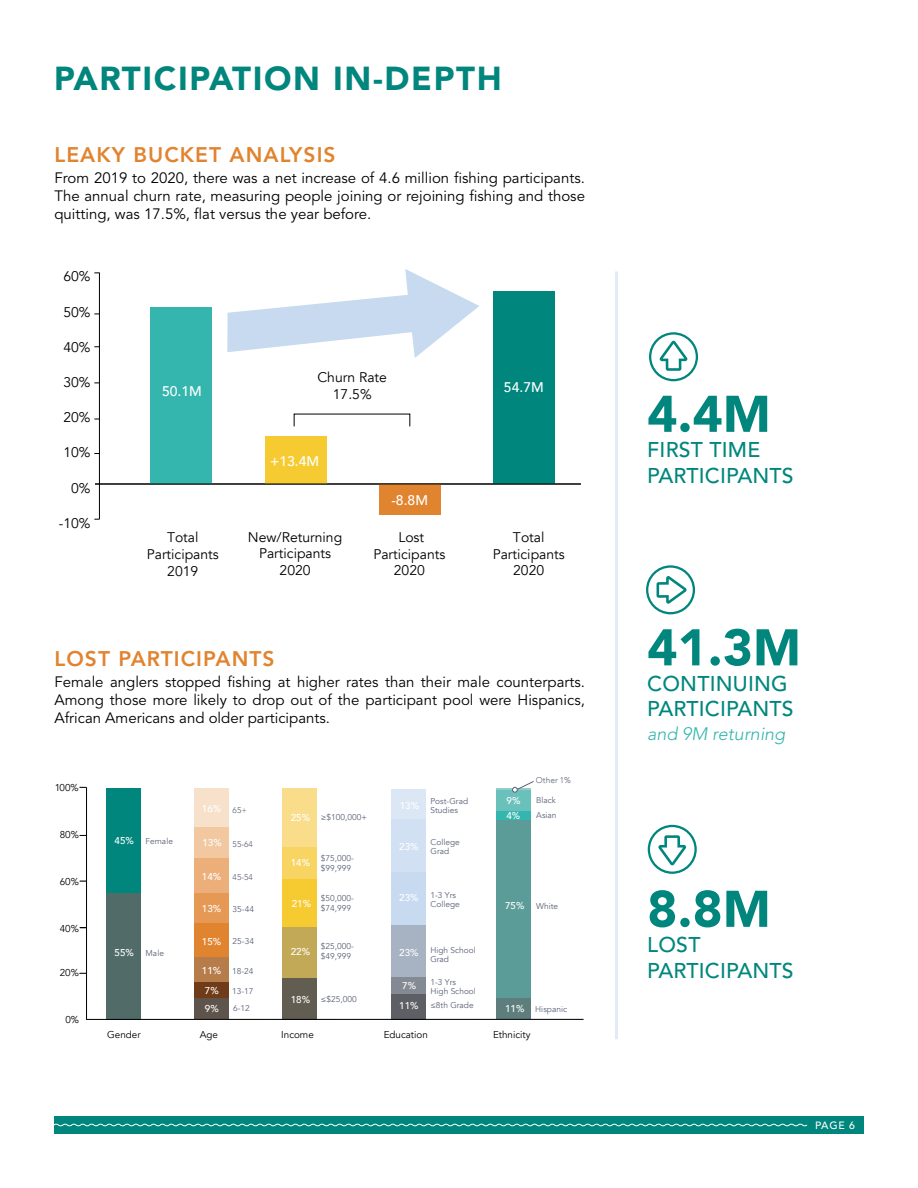
<style>
.page{position:relative;width:918px;height:1188px;background:#fff}
.page>*{position:absolute;margin:0;border:0;box-sizing:border-box;transform-origin:0 0}
.t1{font:900 51px "Avenir LT Std";color:#00867d}
.t2{font:900 33px "Avenir LT Std";letter-spacing:.05em;color:#00867d}
.t3{font:500 21.15px/25.5px "Avenir LT Std";letter-spacing:.01em;color:#00877d}
.t4{font:800 21px "Avenir LT Std";letter-spacing:.05em;color:#e18430}
.t5{font:italic 300 18px "Avenir LT Std";color:#33b5ad}
.t6{font:15px/18px "Avenir LT Std";color:#000;text-align:justify}
.t7{font:13.95px/16.8px "Avenir";color:#000;text-align:center}
.t8{font:500 13.95px "Avenir";color:#fff}
.t9{font:500 10.5px "Avenir LT Std";color:#fff}
.t10{font:500 9.9px/15.5px "Avenir";color:#fff}
.t11{font:9.9px "Avenir";color:#010101}
.t12{font:8.4px/8.9px "Avenir";color:#5c6278}
.t13{font:300 8.4px "Avenir";color:#5c6278}
.s1{font-weight:300;font-size:8.4px;color:#5c6278}
.s2{font-weight:500;font-size:9.9px;color:#fff}
</style>
<div class="page">
<div style="left:54px;top:1116px;width:810px;height:18px;background:#00867d"></div>
<svg style="left:54px;top:1123px;width:754px;height:4px"></svg>
<svg style="left:227px;top:269px;width:252px;height:89px"></svg>
<hr style="left:99px;top:273px;width:1px;height:246px;background:#010101">
<div style="left:493px;top:291px;width:62px;height:193px;background:#00867d"></div>
<div style="left:379px;top:484px;width:62px;height:31px;background:#e18430"></div>
<div style="left:265px;top:437px;width:61px;height:47px;background:#f6cb32"></div>
<div style="left:150px;top:308px;width:62px;height:176px;background:#34b5ad"></div>
<hr style="left:95px;top:484px;width:486px;height:1px;background:#010101">
<svg style="left:646px;top:565px;width:49px;height:49px"></svg>
<svg style="left:648px;top:825px;width:49px;height:49px"></svg>
<svg style="left:649px;top:332px;width:49px;height:49px"></svg>
<div style="left:194px;top:788px;width:34px;height:39px;background:#f7e1cb"></div>
<div style="left:194px;top:827px;width:34px;height:32px;background:#f1c8a0"></div>
<div style="left:194px;top:859px;width:34px;height:34px;background:#ecaf7a"></div>
<div style="left:392px;top:789px;width:34px;height:30px;background:#dce7f5"></div>
<div style="left:194px;top:893px;width:34px;height:30px;background:#e69955"></div>
<div style="left:283px;top:789px;width:34px;height:58px;background:#f9dd8a"></div>
<div style="left:392px;top:819px;width:34px;height:53px;background:#d1e0f2"></div>
<hr style="left:497px;top:788px;width:34px;height:3px;background:#91cdc9">
<div style="left:194px;top:923px;width:34px;height:34px;background:#e18430"></div>
<div style="left:283px;top:847px;width:34px;height:32px;background:#f8d463"></div>
<div style="left:392px;top:872px;width:34px;height:53px;background:#c7daef"></div>
<div style="left:497px;top:791px;width:34px;height:20px;background:#6ac0bb"></div>
<div style="left:194px;top:957px;width:34px;height:26px;background:#b67d4a"></div>
<div style="left:283px;top:879px;width:34px;height:48px;background:#f6cb32"></div>
<div style="left:392px;top:925px;width:34px;height:53px;background:#a7b3c2"></div>
<div style="left:497px;top:811px;width:34px;height:9px;background:#34b5ad"></div>
<div style="left:107px;top:789px;width:34px;height:104px;background:#00867d"></div>
<div style="left:194px;top:983px;width:34px;height:16px;background:#703b18"></div>
<div style="left:283px;top:927px;width:34px;height:51px;background:#c2a957"></div>
<div style="left:392px;top:978px;width:34px;height:16px;background:#838a93"></div>
<div style="left:497px;top:820px;width:34px;height:179px;background:#5b9c98"></div>
<div style="left:107px;top:893px;width:34px;height:126px;background:#516b69"></div>
<div style="left:194px;top:999px;width:34px;height:20px;background:#5f544b"></div>
<div style="left:283px;top:978px;width:34px;height:41px;background:#615d50"></div>
<div style="left:392px;top:994px;width:34px;height:25px;background:#5d5f64"></div>
<div style="left:497px;top:999px;width:34px;height:20px;background:#5e7e7d"></div>
<hr style="left:86px;top:787px;width:1px;height:232px;background:#000">
<hr style="left:86px;top:1019px;width:498px;height:1px;background:#000">
<svg style="left:512px;top:781px;width:22px;height:12px"></svg>
<hr style="left:615px;top:272px;width:3px;height:767px;background:#e1eaf7">
<h2 class="t2" style="left:54px;top:59px;width:449px">PARTICIPATION IN-DEPTH</h2>
<h3 class="t4" style="left:54px;top:142px;width:283px">LEAKY BUCKET ANALYSIS</h3>
<p class="t6" style="left:54px;top:169px;width:532px">From 2019 to 2020, there was a net increase of 4.6 million fishing participants.<br>The annual churn rate, measuring people joining or rejoining fishing and those quitting, was 17.5%, flat versus the year before.</p>
<p class="t7" style="left:63px;top:268px;width:29px">60%</p>
<p class="t7" style="left:63px;top:304px;width:29px">50%</p>
<p class="t7" style="left:63px;top:339px;width:29px">40%</p>
<p class="t7" style="left:63px;top:374px;width:29px">30%</p>
<p class="t7" style="left:63px;top:409px;width:29px">20%</p>
<p class="t7" style="left:63px;top:444px;width:29px">10%</p>
<p class="t7" style="left:71px;top:480px;width:21px">0%</p>
<p class="t7" style="left:59px;top:515px;width:33px">-10%</p>
<p class="t7" style="left:317px;top:369px;width:71px">Churn Rate<br>17.5%</p>
<p class="t8" style="left:162px;top:379px;width:41px">50.1M</p>
<p class="t8" style="left:504px;top:375px;width:41px">54.7M</p>
<p class="t8" style="left:270px;top:449px;width:51px">+13.4M</p>
<p class="t8" style="left:392px;top:488px;width:38px">-8.8M</p>
<p class="t7" style="left:147px;top:529px;width:74px">Total<br>Participants<br>2019</p>
<p class="t7" style="left:248px;top:529px;width:96px">New/Returning<br>Participants<br>2020</p>
<p class="t7" style="left:373px;top:529px;width:74px">Lost<br>Participants<br>2020</p>
<p class="t7" style="left:493px;top:529px;width:74px">Total<br>Participants<br>2020</p>
<h3 class="t4" style="left:54px;top:646px;width:222px">LOST PARTICIPANTS</h3>
<p class="t6" style="left:54px;top:673px;width:532px">Female anglers stopped fishing at higher rates than their male counterparts.<br>Among those more likely to drop out of the participant pool were Hispanics, African Americans and older participants.</p>
<p class="t11" style="left:54px;top:782px;width:26px">100%</p>
<p class="t11" style="left:60px;top:829px;width:21px">80%</p>
<p class="t11" style="left:60px;top:876px;width:21px">60%</p>
<p class="t11" style="left:60px;top:922px;width:21px">40%</p>
<p class="t11" style="left:60px;top:967px;width:21px">20%</p>
<p class="t11" style="left:65px;top:1014px;width:15px">0%</p>
<p class="t13" style="left:536px;top:776px;width:37px">Other 1%</p>
<p class="t10" style="left:202px;top:801px;width:46px">16% <span class="s1">65+</span></p>
<p class="t10" style="left:291px;top:810px;width:21px">25%</p>
<p class="t12" style="left:321px;top:813px;width:48px">≥$100,000+</p>
<p class="t10" style="left:400px;top:797px;width:21px">13%</p>
<p class="t10" style="left:506px;top:792px;width:15px">9%<br>4%</p>
<p class="t12" style="left:431px;top:797px;width:39px">Post-Grad<br>Studies</p>
<p class="t12" style="left:536px;top:796px;width:21px">Black</p>
<p class="t12" style="left:536px;top:811px;width:22px">Asian</p>
<p class="t10" style="left:115px;top:832px;width:21px">45%</p>
<p class="t12" style="left:146px;top:837px;width:29px">Female</p>
<p class="t13" style="left:202px;top:839px;width:52px"><span class="s2">13%</span> 55-64</p>
<p class="t13" style="left:202px;top:872px;width:52px"><span class="s2">14%</span> 45-54</p>
<p class="t10" style="left:291px;top:855px;width:21px">14%</p>
<p class="t12" style="left:321px;top:854px;width:35px;line-height:9.9px">$75,000- $99,999</p>
<p class="t10" style="left:399px;top:839px;width:21px">23%</p>
<p class="t12" style="left:431px;top:838px;width:31px">College<br>Grad</p>
<p class="t10" style="left:202px;top:900px;width:21px">13%</p>
<p class="t12" style="left:233px;top:905px;width:23px">35-44</p>
<p class="t10" style="left:292px;top:895px;width:21px">21%</p>
<p class="t12" style="left:321px;top:893px;width:35px;line-height:9.9px">$50,000- $74,999</p>
<p class="t10" style="left:399px;top:890px;width:21px">23%</p>
<p class="t12" style="left:431px;top:891px;width:31px">1-3 Yrs<br>College</p>
<p class="t10" style="left:505px;top:897px;width:21px">75%</p>
<p class="t12" style="left:536px;top:901px;width:24px">White</p>
<p class="t10" style="left:115px;top:945px;width:21px">55%</p>
<p class="t12" style="left:146px;top:949px;width:20px">Male</p>
<p class="t10" style="left:202px;top:933px;width:21px">15%</p>
<p class="t12" style="left:233px;top:937px;width:23px">25-34</p>
<p class="t10" style="left:291px;top:944px;width:21px">22%</p>
<p class="t12" style="left:321px;top:942px;width:35px;line-height:9.9px">$25,000- $49,999</p>
<p class="t10" style="left:399px;top:944px;width:21px">23%</p>
<p class="t12" style="left:430px;top:945px;width:47px">High School<br>Grad</p>
<p class="t10" style="left:202px;top:962px;width:21px">11%</p>
<p class="t12" style="left:232px;top:966px;width:23px">18-24</p>
<p class="t10" style="left:205px;top:982px;width:15px">7%</p>
<p class="t10" style="left:205px;top:1000px;width:15px">9%</p>
<p class="t12" style="left:232px;top:987px;width:23px">13-17</p>
<p class="t12" style="left:233px;top:1004px;width:18px">6-12</p>
<p class="t10" style="left:291px;top:991px;width:21px">18%</p>
<p class="t12" style="left:321px;top:994px;width:37px">≤$25,000</p>
<p class="t10" style="left:402px;top:978px;width:15px">7%</p>
<p class="t10" style="left:399px;top:998px;width:21px">11%</p>
<p class="t12" style="left:431px;top:978px;width:47px">1-3 Yrs<br>High School</p>
<p class="t12" style="left:430px;top:1001px;width:45px">≤8th Grade</p>
<p class="t10" style="left:505px;top:1001px;width:21px">11%</p>
<p class="t12" style="left:535px;top:1005px;width:33px">Hispanic</p>
<p class="t11" style="left:107px;top:1028px;width:35px">Gender</p>
<p class="t11" style="left:200px;top:1028px;width:20px">Age</p>
<p class="t11" style="left:281px;top:1029px;width:34px">Income</p>
<p class="t11" style="left:384px;top:1028px;width:46px">Education</p>
<p class="t11" style="left:493px;top:1029px;width:39px">Ethnicity</p>
<h1 class="t1" style="left:647px;top:383px;width:125px">4.4M</h1>
<h3 class="t3" style="left:647px;top:438px;width:148px">FIRST TIME<br>PARTICIPANTS</h3>
<h1 class="t1" style="left:647px;top:617px;width:155px">41.3M</h1>
<h3 class="t3" style="left:647px;top:671px;width:148px">CONTINUING<br>PARTICIPANTS</h3>
<p class="t5" style="left:647px;top:724px;width:140px">and 9M returning</p>
<h1 class="t1" style="left:647px;top:878px;width:125px">8.8M</h1>
<h3 class="t3" style="left:647px;top:933px;width:148px">LOST<br>PARTICIPANTS</h3>
<p class="t9" style="left:815px;top:1119px;width:41px">PAGE 6</p>
</div>
